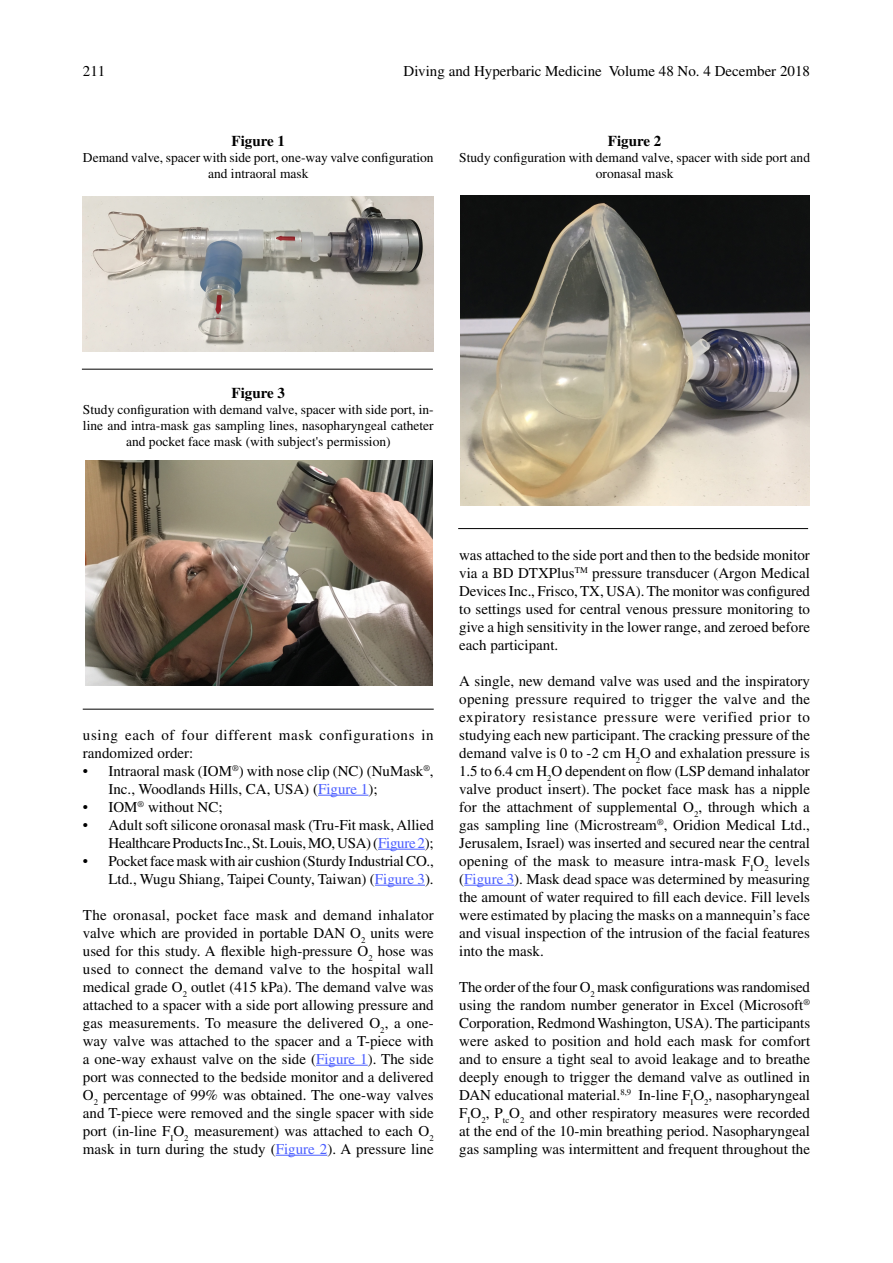
<style>
.page{position:relative;width:893px;height:1263px;background:#fff}
.page>*{position:absolute;margin:0;border:0;box-sizing:border-box;transform-origin:0 0}
.t1{font:15px/18px "Times LT Std";color:#000;text-align:justify}
.t2{font:15px/18px "Times LT Std";letter-spacing:.045em;color:#000}
.t3{font:15px "Times";color:#000}
.t4{font:700 15px "Times LT Std";color:#000}
.t5{font:13.5px/16.2px "Times LT Std";color:#000;text-align:center}
.s1{color:#4b5eff}
</style>
<div class="page">
<hr style="left:318px;top:795px;width:50px;height:1px;background:#4b5eff">
<hr style="left:378px;top:849px;width:47px;height:1px;background:#4b5eff">
<hr style="left:375px;top:885px;width:50px;height:1px;background:#4b5eff">
<hr style="left:316px;top:1065px;width:52px;height:1px;background:#4b5eff">
<hr style="left:276px;top:1155px;width:51px;height:1px;background:#4b5eff">
<hr style="left:464px;top:885px;width:50px;height:1px;background:#4b5eff">
<img style="left:83px;top:197px;width:351px;height:154px">
<hr style="left:82px;top:369px;width:351px;height:1px;background:#000">
<img style="left:460px;top:195px;width:349px;height:311px">
<img style="left:85px;top:460px;width:347px;height:225px">
<hr style="left:458px;top:528px;width:350px;height:1px;background:#000">
<hr style="left:83px;top:709px;width:351px;height:1px;background:#000">
<p class="t3" style="left:83px;top:62px;width:24px">211</p>
<p class="t3" style="left:404px;top:62px;width:408px">Diving and Hyperbaric Medicine Volume 48 No. 4 December 2018</p>
<p class="t4" style="left:232px;top:132px;width:55px">Figure 1</p>
<p class="t5" style="left:83px;top:149px;width:352px">Demand valve, spacer with side port, one-way valve configuration and intraoral mask</p>
<p class="t4" style="left:608px;top:132px;width:55px">Figure 2</p>
<p class="t5" style="left:459px;top:149px;width:352px">Study configuration with demand valve, spacer with side port and oronasal mask</p>
<p class="t4" style="left:232px;top:384px;width:55px">Figure 3</p>
<p class="t5" style="left:83px;top:401px;width:352px">Study configuration with demand valve, spacer with side port, in&shy;line and intra-mask gas sampling lines, nasopharyngeal catheter and pocket face mask (with subject's permission)</p>
<p class="t2" style="left:83px;top:725px;width:352px">using each of four different mask configurations in randomized order:</p>
<p class="t1" style="left:108px;top:761px;width:327px;text-indent:-26px">• Intraoral mask (IOM<sup>®</sup>) with nose clip (NC) (NuMask<sup>®</sup>,<br>Inc., Woodlands Hills, CA, USA) (<span class="s1">Figure 1</span>);</p>
<p class="t1" style="left:83px;top:797px;width:141px">• IOM<sup>®</sup> without NC;</p>
<p class="t1" style="left:83px;top:815px;width:352px;text-align:right">• Adult soft silicone oronasal mask (Tru-Fit mask, Allied<br>Healthcare Products Inc., St. Louis, MO, USA) (<span class="s1">Figure 2</span>);</p>
<p class="t1" style="left:83px;top:851px;width:352px;text-align:right">• Pocket face mask with air cushion (Sturdy Industrial CO.,<br>Ltd., Wugu Shiang, Taipei County, Taiwan) (<span class="s1">Figure 3</span>).</p>
<p class="t1" style="left:83px;top:905px;width:352px">The oronasal, pocket face mask and demand inhalator valve which are provided in portable DAN O<sub>2</sub> units were used for this study. A flexible high-pressure O<sub>2</sub> hose was used to connect the demand valve to the hospital wall medical grade O<sub>2</sub> outlet (415 kPa). The demand valve was attached to a spacer with a side port allowing pressure and gas measurements. To measure the delivered O<sub>2</sub>, a one&shy;way valve was attached to the spacer and a T-piece with a one-way exhaust valve on the side (<span class="s1">Figure 1</span>). The side port was connected to the bedside monitor and a delivered O<sub>2</sub> percentage of 99% was obtained. The one-way valves and T-piece were removed and the single spacer with side port (in-line F<sub>I</sub>O<sub>2</sub> measurement) was attached to each O<sub>2 </sub>mask in turn during the study (<span class="s1">Figure 2</span>). A pressure line</p>
<p class="t1" style="left:459px;top:545px;width:352px">was attached to the side port and then to the bedside monitor via a BD DTXPlus<sup>TM</sup> pressure transducer (Argon Medical Devices Inc., Frisco, TX, USA). The monitor was configured to settings used for central venous pressure monitoring to give a high sensitivity in the lower range, and zeroed before each participant.</p>
<p class="t1" style="left:459px;top:671px;width:353px">A single, new demand valve was used and the inspiratory opening pressure required to trigger the valve and the expiratory resistance pressure were verified prior to studying each new participant. The cracking pressure of the demand valve is 0 to -2 cm H<sub>2</sub>O and exhalation pressure is 1.5 to 6.4 cm H<sub>2</sub>O dependent on flow (LSP demand inhalator valve product insert). The pocket face mask has a nipple for the attachment of supplemental O<sub>2</sub>, through which a gas sampling line (Microstream<sup>®</sup>, Oridion Medical Ltd., Jerusalem, Israel) was inserted and secured near the central opening of the mask to measure intra-mask F<sub>I</sub>O<sub>2</sub> levels (<span class="s1">Figure 3</span>). Mask dead space was determined by measuring the amount of water required to fill each device. Fill levels were estimated by placing the masks on a mannequin’s face and visual inspection of the intrusion of the facial features into the mask.</p>
<p class="t1" style="left:459px;top:977px;width:352px">The order of the four O<sub>2</sub> mask configurations was randomised using the random number generator in Excel (Microsoft<sup>® </sup>Corporation, Redmond Washington, USA). The participants were asked to position and hold each mask for comfort and to ensure a tight seal to avoid leakage and to breathe deeply enough to trigger the demand valve as outlined in DAN educational material.<sup>8,9</sup> In-line F<sub>I</sub>O<sub>2</sub>, nasopharyngeal F<sub>I</sub>O<sub>2</sub>, P<sub>tc</sub>O<sub>2</sub> and other respiratory measures were recorded at the end of the 10-min breathing period. Nasopharyngeal gas sampling was intermittent and frequent throughout the</p>
</div>
